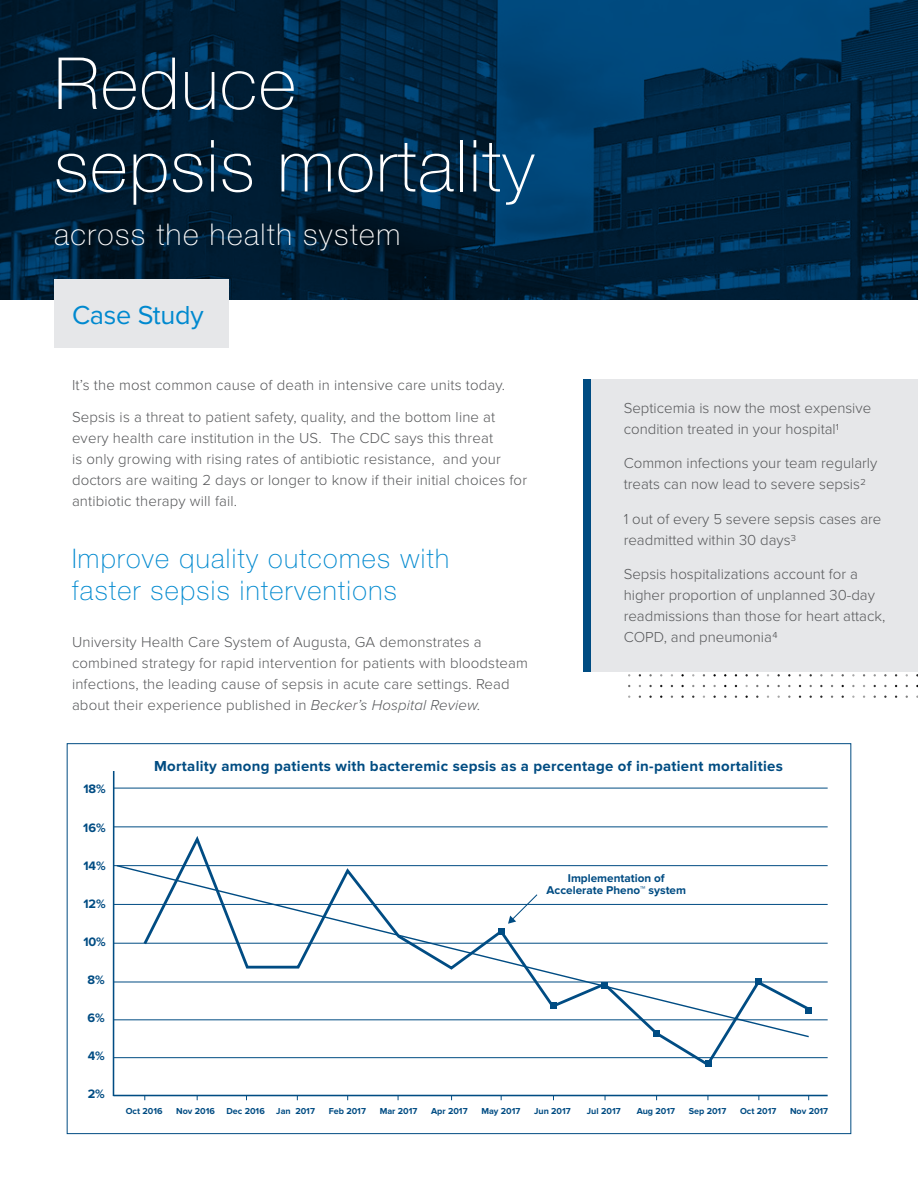
<style>
.page{position:relative;width:918px;height:1188px;background:#fff}
.page>*{position:absolute;margin:0;border:0;box-sizing:border-box;transform-origin:0 0}
.t1{font:100 72px/82.5px "Helvetica Neue LT Std";letter-spacing:.02em;color:#fff}
.t2{font:100 30px "Helvetica Neue LT Std";letter-spacing:.05em;color:#fff}
.t3{font:100 27px "Helvetica Neue LT Std";letter-spacing:.05em;color:#0089cf}
.t4{font:27px "Proxima Nova";letter-spacing:-.01em;color:#0089cf}
.t5{font:300 15px/21px "Proxima Nova";letter-spacing:.01em;color:#57585a}
.t6{font:700 15px "Proxima Nova";letter-spacing:.02em;color:#004c82}
.t7{font:700 12.75px "Proxima Nova";color:#004c83}
.t8{font:700 11.7px/12.6px "Proxima Nova";color:#004c83;text-align:center}
.t9{font:700 9px "Proxima Nova";color:#004c83}
.s1{font-style:italic}
</style>
<div class="page">
<div style="left:589px;top:379px;width:329px;height:292px;background:#e6e7e9"></div>
<div style="left:583px;top:379px;width:8px;height:292px;background:#004c82"></div>
<img style="left:0;top:0;width:918px;height:300px">
<div style="left:54px;top:279px;width:175px;height:68px;background:#e6e7e9"></div>
<svg style="left:112px;top:771px;width:716px;height:330px"></svg>
<svg style="left:141px;top:832px;width:671px;height:236px"></svg>
<svg style="left:115px;top:864px;width:695px;height:174px"></svg>
<div style="left:498px;top:928px;width:6px;height:7px;background:#004c83"></div>
<svg style="left:550px;top:1002px;width:6px;height:6px"></svg>
<svg style="left:602px;top:982px;width:6px;height:6px"></svg>
<div style="left:653px;top:1031px;width:7px;height:6px;background:#004c83"></div>
<svg style="left:705px;top:1061px;width:6px;height:6px"></svg>
<svg style="left:756px;top:979px;width:6px;height:6px"></svg>
<svg style="left:806px;top:1007px;width:6px;height:6px"></svg>
<p class="t1" style="left:54px;top:42px;width:482px">Reduce<br>sepsis mortality</p>
<p class="t2" style="left:54px;top:217px;width:348px">across the health system</p>
<p class="t4" style="left:72px;top:299px;width:133px">Case Study</p>
<p class="t5" style="left:72px;top:375px;width:435px">It’s the most common cause of death in intensive care units today.</p>
<p class="t5" style="left:72px;top:407px;width:425px">Sepsis is a threat to patient safety, quality, and the bottom line at</p>
<p class="t5" style="left:72px;top:428px;width:457px">every health care institution in the US. The CDC says this threat<br>is only growing with rising rates of antibiotic resistance, and your doctors are waiting 2 days or longer to know if their initial choices for antibiotic therapy will fail.</p>
<p class="t3" style="left:72px;top:543px;width:379px">Improve quality outcomes with</p>
<p class="t3" style="left:72px;top:575px;width:326px">faster sepsis interventions</p>
<p class="t5" style="left:72px;top:632px;width:458px">University Health Care System of Augusta, GA demonstrates a combined strategy for rapid intervention for patients with bloodsteam infections, the leading cause of sepsis in acute care settings. Read about their experience published in <span class="s1">Becker’s Hospital Review.</span></p>
<p class="t5" style="left:624px;top:398px;width:249px">Septicemia is now the most expensive condition treated in your hospital1</p>
<p class="t5" style="left:624px;top:453px;width:255px">Common infections your team regularly treats can now lead to severe sepsis2</p>
<p class="t5" style="left:624px;top:509px;width:259px">1 out of every 5 severe sepsis cases are readmitted within 30 days3</p>
<p class="t5" style="left:624px;top:564px;width:263px">Sepsis hospitalizations account for a higher proportion of unplanned 30-day readmissions than those for heart attack, COPD, and pneumonia4</p>
<p class="t7" style="left:83px;top:781px;width:24px">18%</p>
<p class="t7" style="left:83px;top:821px;width:24px">16%</p>
<p class="t7" style="left:83px;top:859px;width:24px">14%</p>
<p class="t7" style="left:83px;top:897px;width:24px">12%</p>
<p class="t7" style="left:83px;top:935px;width:24px">10%</p>
<p class="t7" style="left:88px;top:973px;width:19px">8%</p>
<p class="t7" style="left:88px;top:1011px;width:19px">6%</p>
<p class="t7" style="left:88px;top:1049px;width:19px">4%</p>
<p class="t7" style="left:88px;top:1087px;width:19px">2%</p>
<p class="t6" style="left:154px;top:758px;width:630px">Mortality among patients with bacteremic sepsis as a percentage of in-patient mortalities</p>
<p class="t8" style="left:547px;top:872px;width:141px">Implementation of<br>Accelerate Pheno™ system</p>
<p class="t9" style="left:126px;top:1106px;width:38px">Oct 2016</p>
<p class="t9" style="left:176px;top:1106px;width:40px">Nov 2016</p>
<p class="t9" style="left:227px;top:1106px;width:40px">Dec 2016</p>
<p class="t9" style="left:276px;top:1106px;width:40px">Jan 2017</p>
<p class="t9" style="left:329px;top:1106px;width:39px">Feb 2017</p>
<p class="t9" style="left:380px;top:1106px;width:39px">Mar 2017</p>
<p class="t9" style="left:431px;top:1106px;width:38px">Apr 2017</p>
<p class="t9" style="left:481px;top:1106px;width:41px">May 2017</p>
<p class="t9" style="left:534px;top:1106px;width:38px">Jun 2017</p>
<p class="t9" style="left:587px;top:1106px;width:35px">Jul 2017</p>
<p class="t9" style="left:637px;top:1106px;width:40px">Aug 2017</p>
<p class="t9" style="left:689px;top:1106px;width:39px">Sep 2017</p>
<p class="t9" style="left:740px;top:1106px;width:38px">Oct 2017</p>
<p class="t9" style="left:790px;top:1106px;width:40px">Nov 2017</p>
</div>
